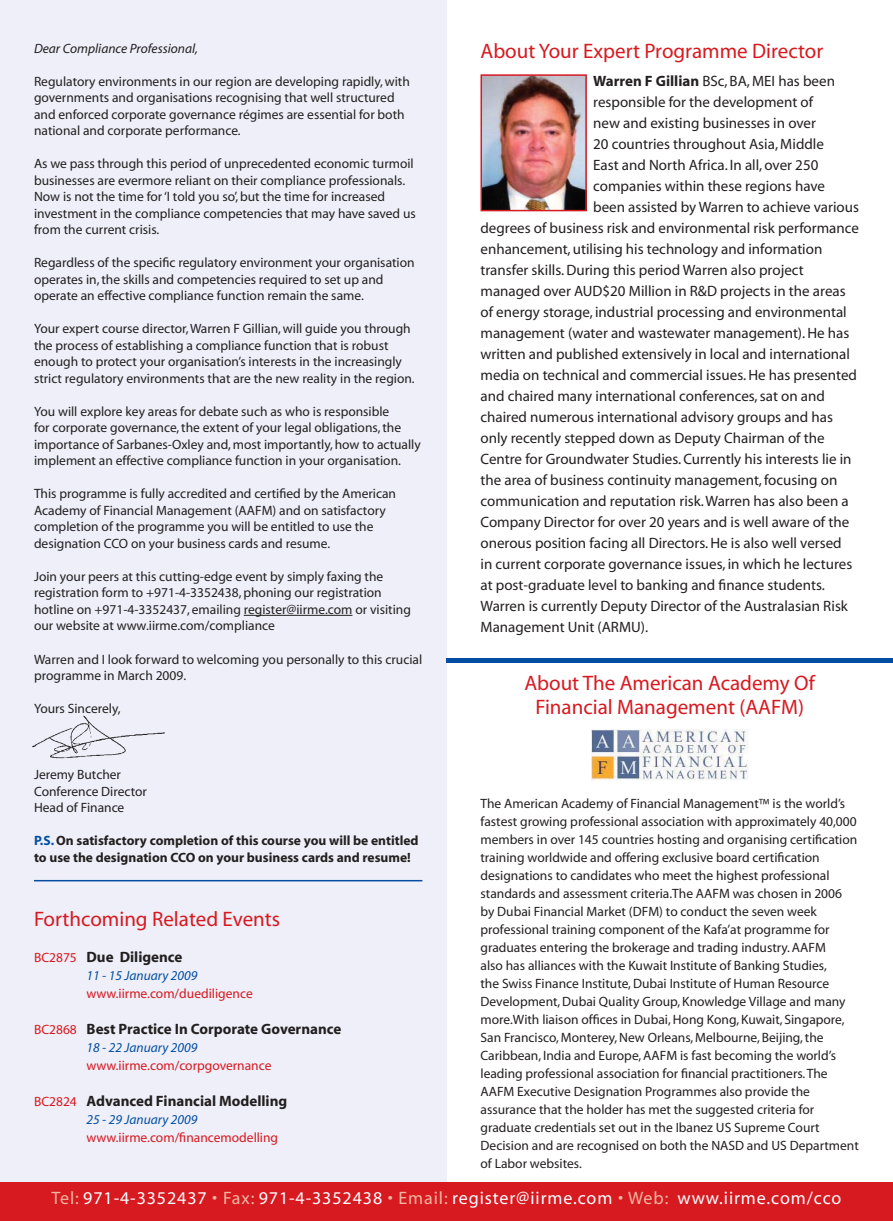
<style>
.page{position:relative;width:893px;height:1221px;background:#fff}
.page>*{position:absolute;margin:0;border:0;box-sizing:border-box;transform-origin:0 0}
.t1{font:21px/24px "Myriad";color:#d71920;text-align:center}
.t2{font:18px "Myriad";letter-spacing:.05em;color:#fff}
.t3{font:15px "Myriad";color:#231f20}
.t4{font:700 15px "Myriad";color:#231f20}
.t5{font:13.5px/16.5px "Myriad";color:#231f20}
.t6{font:700 13.5px/16.5px "Myriad";color:#231f20}
.t7{font:13.5px "Myriad";color:#d71920}
.t8{font:italic 13.5px "Myriad";color:#034ea2}
.t9{font:italic 13.5px "Myriad";color:#231f20}
.s1{color:#034ea2}
.s2{font-weight:400;font-size:13.5px;color:#d71920}
.s3{font-weight:700}
.s4{color:#f1b7a1}
</style>
<div class="page">
<div style="left:0;top:0;width:446px;height:1199px;background:#eeeff8"></div>
<div style="left:0;top:1182px;width:893px;height:38px;background:#d71920"></div>
<img style="left:591px;top:729px;width:157px;height:51px">
<img style="left:483px;top:77px;width:101px;height:131px">
<div style="left:480px;top:74px;width:107px;height:137px;border:2px solid #d71920"></div>
<hr style="left:244px;top:615px;width:108px;height:1px;background:#231f20">
<hr style="left:446px;top:658px;width:447px;height:4px;background:#034ea2">
<hr style="left:34px;top:879px;width:388px;height:2px;background:#034ea2">
<img style="left:32px;top:715px;width:133px;height:44px">
<p class="t9" style="left:34px;top:43px;width:166px">Dear Compliance Professional,</p>
<p class="t5" style="left:34px;top:74px;width:377px">Regulatory environments in our region are developing rapidly, with governments and organisations recognising that well structured and enforced corporate governance régimes are essential for both national and corporate performance.</p>
<p class="t5" style="left:34px;top:156px;width:383px">As we pass through this period of unprecedented economic turmoil businesses are evermore reliant on their compliance professionals.<br>Now is not the time for ‘I told you so’, but the time for increased investment in the compliance competencies that may have saved us from the current crisis.</p>
<p class="t5" style="left:34px;top:255px;width:382px">Regardless of the specific regulatory environment your organisation operates in, the skills and competencies required to set up and operate an effective compliance function remain the same.</p>
<p class="t5" style="left:34px;top:321px;width:382px">Your expert course director, Warren F Gillian, will guide you through the process of establishing a compliance function that is robust enough to protect your organisation’s interests in the increasingly strict regulatory environments that are the new reality in the region.</p>
<p class="t5" style="left:34px;top:404px;width:388px">You will explore key areas for debate such as who is responsible<br>for corporate governance, the extent of your legal obligations, the importance of Sarbanes-Oxley and, most importantly, how to actually implement an effective compliance function in your organisation.</p>
<p class="t5" style="left:34px;top:486px;width:364px">This programme is fully accredited and certified by the American Academy of Financial Management (AAFM) and on satisfactory completion of the programme you will be entitled to use the designation CCO on your business cards and resume.</p>
<p class="t5" style="left:34px;top:569px;width:378px">Join your peers at this cutting-edge event by simply faxing the registration form to +971-4-3352438, phoning our registration hotline on +971-4-3352437, emailing register@iirme.com or visiting our website at www.iirme.com/compliance</p>
<p class="t5" style="left:34px;top:651px;width:390px">Warren and I look forward to welcoming you personally to this crucial programme in March 2009.</p>
<p class="t5" style="left:34px;top:701px;width:88px">Yours Sincerely,</p>
<p class="t5" style="left:34px;top:767px;width:114px">Jeremy Butcher<br>Conference Director<br>Head of Finance</p>
<p class="t6" style="left:34px;top:833px;width:386px"><span class="s1">P.S.</span> On satisfactory completion of this course you will be entitled to use the designation CCO on your business cards and resume!</p>
<h1 class="t1" style="left:34px;top:908px;width:248px">Forthcoming Related Events</h1>
<p class="t4" style="left:34px;top:951px;width:150px"><span class="s2">BC2875</span> Due Diligence</p>
<p class="t8" style="left:87px;top:970px;width:113px">11 - 15 January 2009</p>
<p class="t7" style="left:87px;top:988px;width:168px">www.iirme.com/duediligence</p>
<p class="t4" style="left:34px;top:1023px;width:309px"><span class="s2">BC2868</span> Best Practice In Corporate Governance</p>
<p class="t8" style="left:87px;top:1042px;width:113px">18 - 22 January 2009</p>
<p class="t7" style="left:87px;top:1060px;width:186px">www.iirme.com/corpgovernance</p>
<p class="t4" style="left:34px;top:1095px;width:255px"><span class="s2">BC2824</span> Advanced Financial Modelling</p>
<p class="t8" style="left:87px;top:1114px;width:113px">25 - 29 January 2009</p>
<p class="t7" style="left:87px;top:1132px;width:193px">www.iirme.com/financemodelling</p>
<h1 class="t1" style="left:480px;top:41px;width:344px">About Your Expert Programme Director</h1>
<p class="t3" style="left:593px;top:75px;width:243px"><span class="s3">Warren F Gillian</span> BSc, BA, MEI has been</p>
<p class="t3" style="left:593px;top:96px;width:221px">responsible for the development of</p>
<p class="t3" style="left:593px;top:117px;width:224px">new and existing businesses in over</p>
<p class="t3" style="left:593px;top:138px;width:232px">20 countries throughout Asia, Middle</p>
<p class="t3" style="left:593px;top:159px;width:227px">East and North Africa. In all, over 250</p>
<p class="t3" style="left:593px;top:180px;width:233px">companies within these regions have</p>
<p class="t3" style="left:593px;top:201px;width:267px">been assisted by Warren to achieve various</p>
<p class="t3" style="left:480px;top:222px;width:380px">degrees of business risk and environmental risk performance</p>
<p class="t3" style="left:480px;top:243px;width:343px">enhancement, utilising his technology and information</p>
<p class="t3" style="left:480px;top:264px;width:325px">transfer skills. During this period Warren also project</p>
<p class="t3" style="left:480px;top:285px;width:367px">managed over AUD$20 Million in R&amp;D projects in the areas</p>
<p class="t3" style="left:480px;top:306px;width:368px">of energy storage, industrial processing and environmental</p>
<p class="t3" style="left:480px;top:327px;width:370px">management (water and wastewater management). He has</p>
<p class="t3" style="left:480px;top:348px;width:371px">written and published extensively in local and international</p>
<p class="t3" style="left:480px;top:369px;width:378px">media on technical and commercial issues. He has presented</p>
<p class="t3" style="left:480px;top:390px;width:346px">and chaired many international conferences, sat on and</p>
<p class="t3" style="left:480px;top:411px;width:354px">chaired numerous international advisory groups and has</p>
<p class="t3" style="left:480px;top:432px;width:346px">only recently stepped down as Deputy Chairman of the</p>
<p class="t3" style="left:480px;top:453px;width:372px">Centre for Groundwater Studies. Currently his interests lie in</p>
<p class="t3" style="left:480px;top:474px;width:358px">the area of business continuity management, focusing on</p>
<p class="t3" style="left:480px;top:495px;width:370px">communication and reputation risk. Warren has also been a</p>
<p class="t3" style="left:480px;top:516px;width:370px">Company Director for over 20 years and is well aware of the</p>
<p class="t3" style="left:480px;top:537px;width:363px">onerous position facing all Directors. He is also well versed</p>
<p class="t3" style="left:480px;top:558px;width:373px">in current corporate governance issues, in which he lectures</p>
<p class="t3" style="left:480px;top:579px;width:346px">at post-graduate level to banking and finance students.</p>
<p class="t3" style="left:480px;top:600px;width:369px">Warren is currently Deputy Director of the Australasian Risk</p>
<p class="t3" style="left:480px;top:621px;width:169px">Management Unit (ARMU).</p>
<h1 class="t1" style="left:524px;top:672px;width:292px">About The American Academy Of<br>Financial Management (AAFM)</h1>
<p class="t5" style="left:480px;top:795px;width:380px;line-height:18px">The American Academy of Financial Management™ is the world’s fastest growing professional association with approximately 40,000 members in over 145 countries hosting and organising certification training worldwide and offering exclusive board certification designations to candidates who meet the highest professional standards and assessment criteria.The AAFM was chosen in 2006 by Dubai Financial Market (DFM) to conduct the seven week professional training component of the Kafa’at programme for graduates entering the brokerage and trading industry. AAFM<br>also has alliances with the Kuwait Institute of Banking Studies,<br>the Swiss Finance Institute, Dubai Institute of Human Resource Development, Dubai Quality Group, Knowledge Village and many more.With liaison offices in Dubai, Hong Kong, Kuwait, Singapore, San Francisco, Monterey, New Orleans, Melbourne, Beijing, the Caribbean, India and Europe, AAFM is fast becoming the world’s leading professional association for financial practitioners. The AAFM Executive Designation Programmes also provide the assurance that the holder has met the suggested criteria for graduate credentials set out in the Ibanez US Supreme Court Decision and are recognised on both the NASD and US Department of Labor websites.</p>
<h2 class="t2" style="left:51px;top:1191px;width:792px"><span class="s4">Tel:</span> 971-4-3352437 <span class="s4">• Fax:</span> 971-4-3352438 <span class="s4">• Email:</span> register@iirme.com <span class="s4">• Web:</span> www.iirme.com/cco</h2>
</div>
